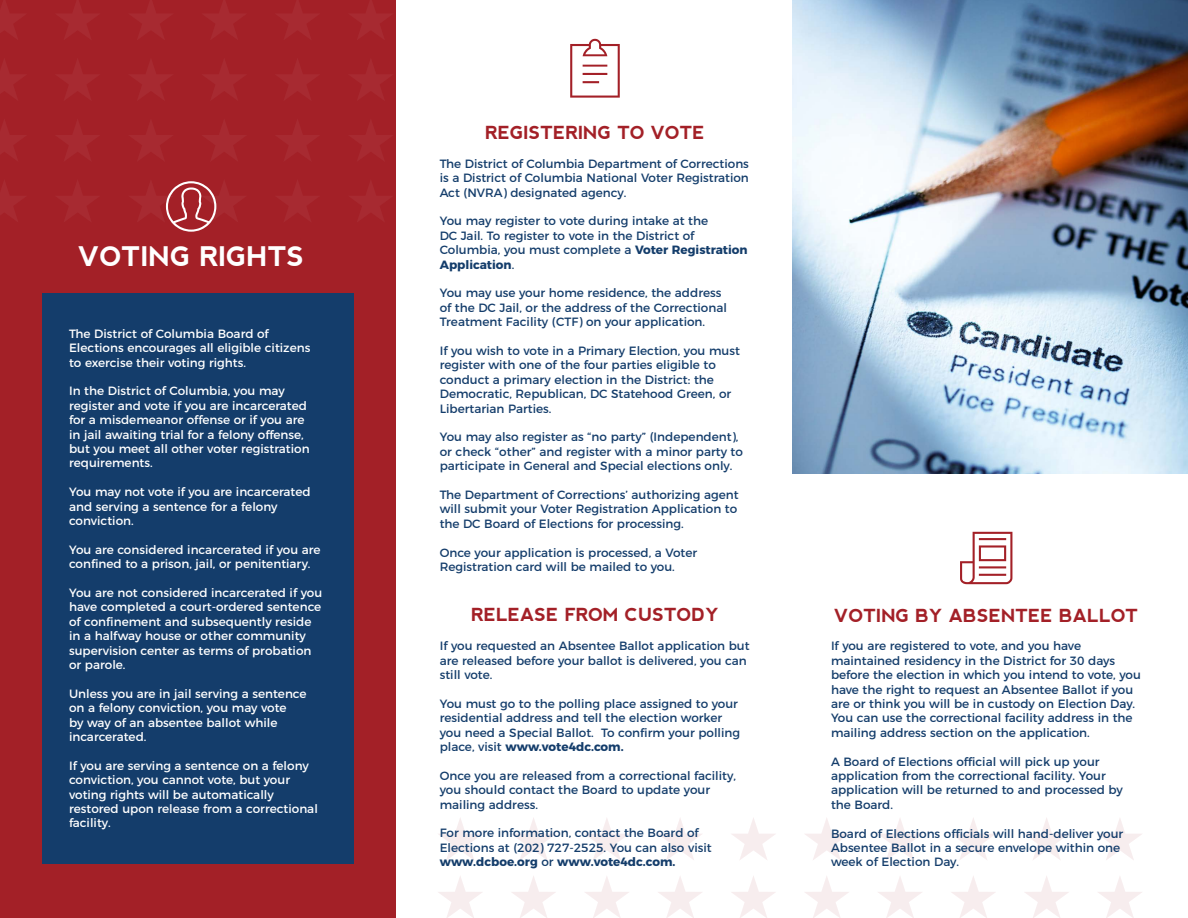
<style>
.page{position:relative;width:1188px;height:918px;background:#fff}
.page>*{position:absolute;margin:0;border:0;box-sizing:border-box;transform-origin:0 0}
.t1{font:700 27px "nevis";color:#fff}
.t2{font:700 18px "nevis";color:#a32027}
.t3{font:12px/14.4px "Montserrat";color:#143d6b}
.t4{font:12px/14.4px "Montserrat";color:#fff}
.s1{font-weight:700}
</style>
<div class="page">
<svg style="left:439px;top:818px;width:43px;height:42px"></svg>
<svg style="left:512px;top:818px;width:43px;height:42px"></svg>
<svg style="left:585px;top:818px;width:44px;height:42px"></svg>
<svg style="left:658px;top:818px;width:44px;height:42px"></svg>
<svg style="left:732px;top:818px;width:43px;height:42px"></svg>
<svg style="left:805px;top:818px;width:43px;height:42px"></svg>
<svg style="left:878px;top:819px;width:44px;height:41px"></svg>
<svg style="left:952px;top:818px;width:43px;height:42px"></svg>
<svg style="left:1025px;top:818px;width:43px;height:42px"></svg>
<svg style="left:1098px;top:819px;width:44px;height:41px"></svg>
<svg style="left:438px;top:876px;width:44px;height:42px"></svg>
<svg style="left:512px;top:876px;width:44px;height:42px"></svg>
<svg style="left:585px;top:876px;width:44px;height:42px"></svg>
<svg style="left:658px;top:876px;width:44px;height:42px"></svg>
<svg style="left:731px;top:876px;width:44px;height:42px"></svg>
<svg style="left:805px;top:876px;width:44px;height:42px"></svg>
<svg style="left:878px;top:877px;width:44px;height:41px"></svg>
<svg style="left:951px;top:876px;width:44px;height:42px"></svg>
<svg style="left:1025px;top:876px;width:44px;height:42px"></svg>
<svg style="left:1098px;top:877px;width:44px;height:41px"></svg>
<div style="left:0;top:0;width:395px;height:918px;background:#a32027"></div>
<div style="left:42px;top:294px;width:311px;height:570px;background:#143d6b"></div>
<img style="left:793px;top:0;width:395px;height:473px">
<h1 class="t1" style="left:78px;top:241px;width:228px">VOTING RIGHTS</h1>
<p class="t4" style="left:69px;top:325px;width:243px">The District of Columbia Board of<br>Elections encourages all eligible citizens to exercise their voting rights.</p>
<p class="t4" style="left:69px;top:383px;width:242px">In the District of Columbia, you may register and vote if you are incarcerated for a misdemeanor offense or if you are in jail awaiting trial for a felony offense, but you meet all other voter registration requirements.</p>
<p class="t4" style="left:69px;top:484px;width:243px">You may not vote if you are incarcerated and serving a sentence for a felony conviction.</p>
<p class="t4" style="left:69px;top:541px;width:253px">You are considered incarcerated if you are confined to a prison, jail, or penitentiary.</p>
<p class="t4" style="left:69px;top:585px;width:255px">You are not considered incarcerated if you have completed a court-ordered sentence of confinement and subsequently reside in a halfway house or other community supervision center as terms of probation or parole.</p>
<p class="t4" style="left:69px;top:685px;width:239px">Unless you are in jail serving a sentence on a felony conviction, you may vote<br>by way of an absentee ballot while incarcerated.</p>
<p class="t4" style="left:69px;top:757px;width:250px">If you are serving a sentence on a felony conviction, you cannot vote, but your voting rights will be automatically restored upon release from a correctional facility.</p>
<h2 class="t2" style="left:485px;top:122px;width:221px">REGISTERING TO VOTE</h2>
<p class="t3" style="left:440px;top:155px;width:311px;text-align:justify">The District of Columbia Department of Corrections is a District of Columbia National Voter Registration Act (NVRA) designated agency.</p>
<p class="t3" style="left:440px;top:213px;width:310px">You may register to vote during intake at the<br>DC Jail. To register to vote in the District of Columbia, you must complete a <span class="s1">Voter Registration Application</span>.</p>
<p class="t3" style="left:440px;top:285px;width:289px">You may use your home residence, the address of the DC Jail, or the address of the Correctional<br>Treatment Facility (CTF) on your application.</p>
<p class="t3" style="left:440px;top:343px;width:302px">If you wish to vote in a Primary Election, you must register with one of the four parties eligible to conduct a primary election in the District: the Democratic, Republican, DC Statehood Green, or Libertarian Parties.</p>
<p class="t3" style="left:440px;top:429px;width:305px">You may also register as “no party” (Independent), or check “other” and register with a minor party to participate in General and Special elections only.</p>
<p class="t3" style="left:440px;top:487px;width:300px">The Department of Corrections’ authorizing agent will submit your Voter Registration Application to the DC Board of Elections for processing.</p>
<p class="t3" style="left:440px;top:544px;width:259px">Once your application is processed, a Voter<br>Registration card will be mailed to you.</p>
<h2 class="t2" style="left:471px;top:605px;width:249px">RELEASE FROM CUSTODY</h2>
<p class="t3" style="left:440px;top:638px;width:311px">If you requested an Absentee Ballot application but are released before your ballot is delivered, you can still vote.</p>
<p class="t3" style="left:440px;top:695px;width:302px">You must go to the polling place assigned to your residential address and tell the election worker you need a Special Ballot. To confirm your polling place, visit <span class="s1">www.vote4dc.com.</span></p>
<p class="t3" style="left:440px;top:767px;width:298px">Once you are released from a correctional facility, you should contact the Board to update your mailing address.</p>
<p class="t3" style="left:440px;top:825px;width:273px">For more information, contact the Board of<br>Elections at (202) 727-2525. You can also visit <span class="s1">www.dcboe.org</span> or <span class="s1">www.vote4dc.com.</span></p>
<h2 class="t2" style="left:834px;top:605px;width:305px">VOTING BY ABSENTEE BALLOT</h2>
<p class="t3" style="left:831px;top:638px;width:311px">If you are registered to vote, and you have maintained residency in the District for 30 days before the election in which you intend to vote, you have the right to request an Absentee Ballot if you are or think you will be in custody on Election Day.<br>You can use the correctional facility address in the mailing address section on the application.</p>
<p class="t3" style="left:831px;top:753px;width:293px">A Board of Elections official will pick up your application from the correctional facility. Your application will be returned to and processed by the Board.</p>
<p class="t3" style="left:831px;top:825px;width:294px">Board of Elections officials will hand-deliver your<br>Absentee Ballot in a secure envelope within one week of Election Day.</p>
</div>
